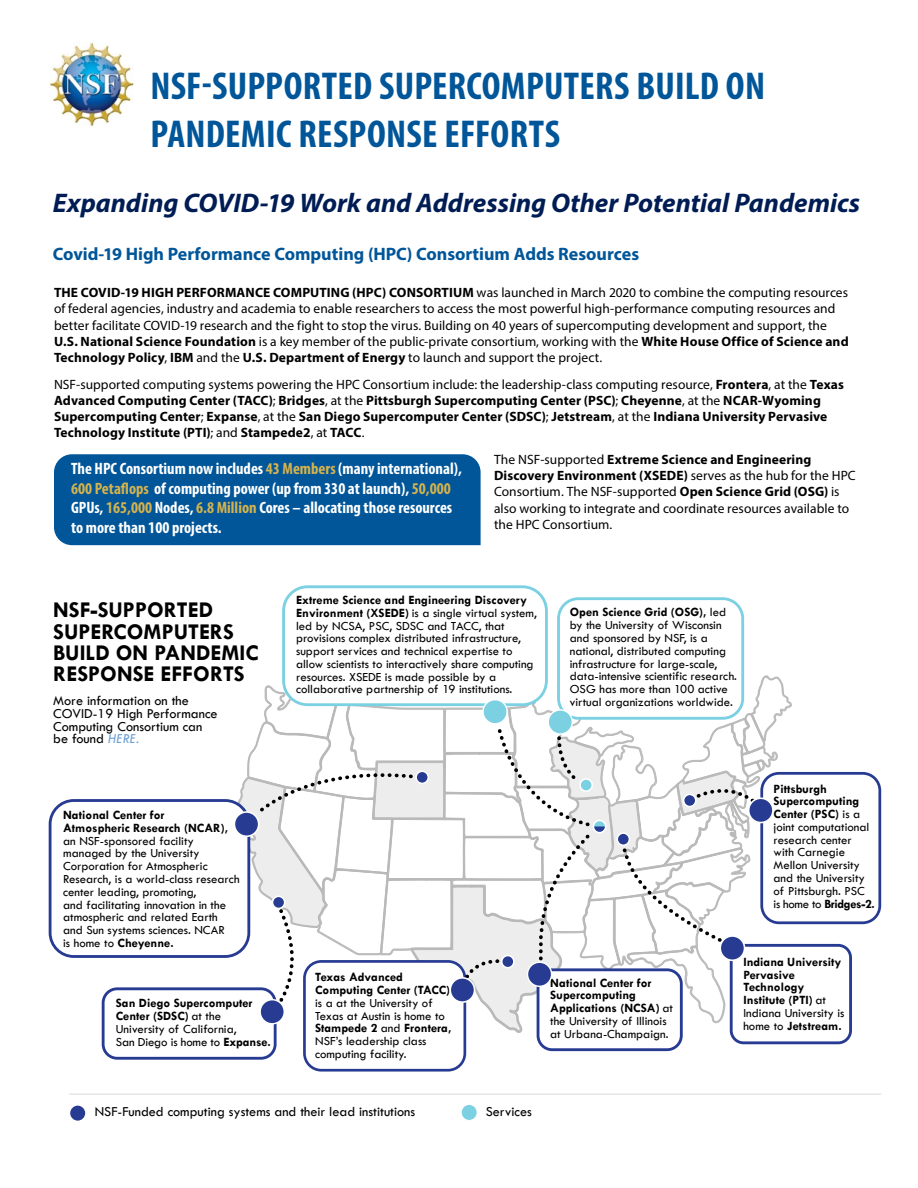
<style>
.page{position:relative;width:918px;height:1188px;background:#fff}
.page>*{position:absolute;margin:0;border:0;box-sizing:border-box;transform-origin:0 0}
.t1{font:700 condensed 39px/48px "Myriad Pro";letter-spacing:.005em;color:#005699}
.t2{font:italic 700 27px "Myriad Pro";color:#001c54}
.t3{font:700 22.8px/21.3px "Tw Cen";color:#000}
.t4{font:700 18px "Myriad Pro";color:#005699}
.t5{font:700 condensed 16.5px/19.8px "Myriad Pro";color:#fff}
.t6{font:14.25px/12.8px "Tw Cen";color:#000}
.t7{font:13.5px/16.2px "Myriad Pro";letter-spacing:.005em;color:#000}
.t8{font:700 13.5px/16.2px "Myriad Pro";letter-spacing:.01em;color:#000}
.t9{font:12.75px/12.8px "Tw Cen";color:#000}
.t10{font:700 12.75px/12.8px "Tw Cen";color:#000}
.s1{font-weight:700}
.s2{font-weight:400}
.s3{color:#d4b24e}
.s4{font-style:italic;color:#6ea0d5}
</style>
<div class="page">
<svg style="left:70px;top:1105px;width:16px;height:16px"></svg>
<svg style="left:461px;top:1105px;width:16px;height:15px"></svg>
<svg style="left:49px;top:585px;width:832px;height:487px"></svg>
<hr style="left:69px;top:1094px;width:812px;height:1px;background:#939598">
<img style="left:50px;top:41px;width:84px;height:85px">
<div style="left:54px;top:454px;width:427px;height:91px;background:#005699"></div>
<p class="t1" style="left:150px;top:61px;width:616px">NSF-SUPPORTED SUPERCOMPUTERS BUILD ON<br>PANDEMIC RESPONSE EFFORTS</p>
<p class="t2" style="left:53px;top:185px;width:809px">Expanding COVID-19 Work and Addressing Other Potential Pandemics</p>
<p class="t4" style="left:53px;top:242px;width:588px">Covid-19 High Performance Computing (HPC) Consortium Adds Resources</p>
<p class="t7" style="left:54px;top:284px;width:796px"><span class="s1">THE COVID-19 HIGH PERFORMANCE COMPUTING (HPC) CONSORTIUM</span> was launched in March 2020 to combine the computing resources of federal agencies, industry and academia to enable researchers to access the most powerful high-performance computing resources and better facilitate COVID-19 research and the fight to stop the virus. Building on 40 years of supercomputing development and support, the <span class="s1">U.S. National Science Foundation</span> is a key member of the public-private consortium, working with the <span class="s1">White House Office of Science and Technology Policy</span>, <span class="s1">IBM</span> and the <span class="s1">U.S. Department of Energy</span> to launch and support the project.</p>
<p class="t8" style="left:54px;top:376px;width:791px"><span class="s2">NSF-supported computing systems powering the HPC Consortium include: the leadership-class computing resource,</span> Frontera<span class="s2">, at the</span> Texas Advanced Computing Center (TACC)<span class="s2">;</span> Bridges<span class="s2">, at the</span> Pittsburgh Supercomputing Center (PSC)<span class="s2">;</span> Cheyenne<span class="s2">, at the</span> NCAR-Wyoming Supercomputing Center<span class="s2">;</span> Expanse<span class="s2">, at the</span> San Diego Supercomputer Center (SDSC)<span class="s2">;</span> Jetstream<span class="s2">, at the</span> Indiana University Pervasive Technology Institute (PTI)<span class="s2">; and</span> Stampede2<span class="s2">, at</span> TACC<span class="s2">.</span></p>
<p class="t7" style="left:494px;top:451px;width:363px">The NSF-supported <span class="s1">Extreme Science and Engineering Discovery Environment (XSEDE)</span> serves as the hub for the HPC Consortium. The NSF-supported <span class="s1">Open Science Grid (OSG)</span> is also working to integrate and coordinate resources available to the HPC Consortium.</p>
<p class="t5" style="left:71px;top:458px;width:392px">The HPC Consortium now includes <span class="s3">43 Members</span> (many international), <span class="s3">600 Petaflops</span> of computing power (up from 330 at launch), <span class="s3">50,000<br></span>GPUs, <span class="s3">165,000</span> Nodes, <span class="s3">6.8 Million</span> Cores – allocating those resources to more than 100 projects.</p>
<h3 class="t3" style="left:53px;top:599px;width:207px">NSF-SUPPORTED<br>SUPERCOMPUTERS<br>BUILD ON PANDEMIC<br>RESPONSE EFFORTS</h3>
<p class="t6" style="left:53px;top:694px;width:166px">More information on the<br>COVID-19 High Performance<br>Computing Consortium can be found <span class="s4">HERE.</span></p>
<p class="t10" style="left:63px;top:808px;width:166px">National Center for<br>Atmospheric Research (NCAR),</p>
<p class="t9" style="left:63px;top:834px;width:178px">an NSF-sponsored facility managed by the University<br>Corporation for Atmospheric<br>Research, is a world-class research center leading, promoting,<br>and facilitating innovation in the atmospheric and related Earth and Sun systems sciences. NCAR<br>is home to <span class="s1">Cheyenne.</span></p>
<p class="t9" style="left:116px;top:997px;width:156px"><span class="s1">San Diego Supercomputer<br>Center (SDSC)</span> at the<br>University of California,<br>San Diego is home to <span class="s1">Expanse.</span></p>
<p class="t9" style="left:296px;top:593px;width:242px"><span class="s1">Extreme Science and Engineering Discovery Environment (XSEDE)</span> is a single virtual system, led by NCSA, PSC, SDSC and TACC, that provisions complex distributed infrastructure, support services and technical expertise to allow scientists to interactively share computing resources. XSEDE is made possible by a collaborative partnership of 19 institutions.</p>
<p class="t9" style="left:570px;top:606px;width:169px"><span class="s1">Open Science Grid (OSG),</span> led by the University of Wisconsin and sponsored by NSF, is a national, distributed computing infrastructure for large-scale, data-intensive scientific research.<br>OSG has more than 100 active virtual organizations worldwide.</p>
<p class="t10" style="left:315px;top:971px;width:137px">Texas Advanced<br>Computing Center (TACC)</p>
<p class="t9" style="left:315px;top:996px;width:138px">is a at the University of<br>Texas at Austin is home to<br><span class="s1">Stampede 2</span> and <span class="s1">Frontera,<br></span>NSF’s leadership class computing facility.</p>
<p class="t10" style="left:550px;top:976px;width:124px">National Center for<br>Supercomputing<br>Applications (NCSA) <span class="s2">at the University of Illinois at Urbana-Champaign.</span></p>
<p class="t9" style="left:774px;top:782px;width:103px"><span class="s1">Pittsburgh<br>Supercomputing<br>Center (PSC)</span> is a joint computational research center with Carnegie<br>Mellon University and the University of Pittsburgh. PSC is home to <span class="s1">Bridges-2.</span></p>
<p class="t10" style="left:743px;top:955px;width:103px">Indiana University<br>Pervasive<br>Technology<br>Institute (PTI) <span class="s2">at<br>Indiana University is home to</span> Jetstream.</p>
<p class="t6" style="left:95px;top:1105px;width:322px">NSF-Funded computing systems and their lead institutions</p>
<p class="t6" style="left:486px;top:1105px;width:48px">Services</p>
</div>
